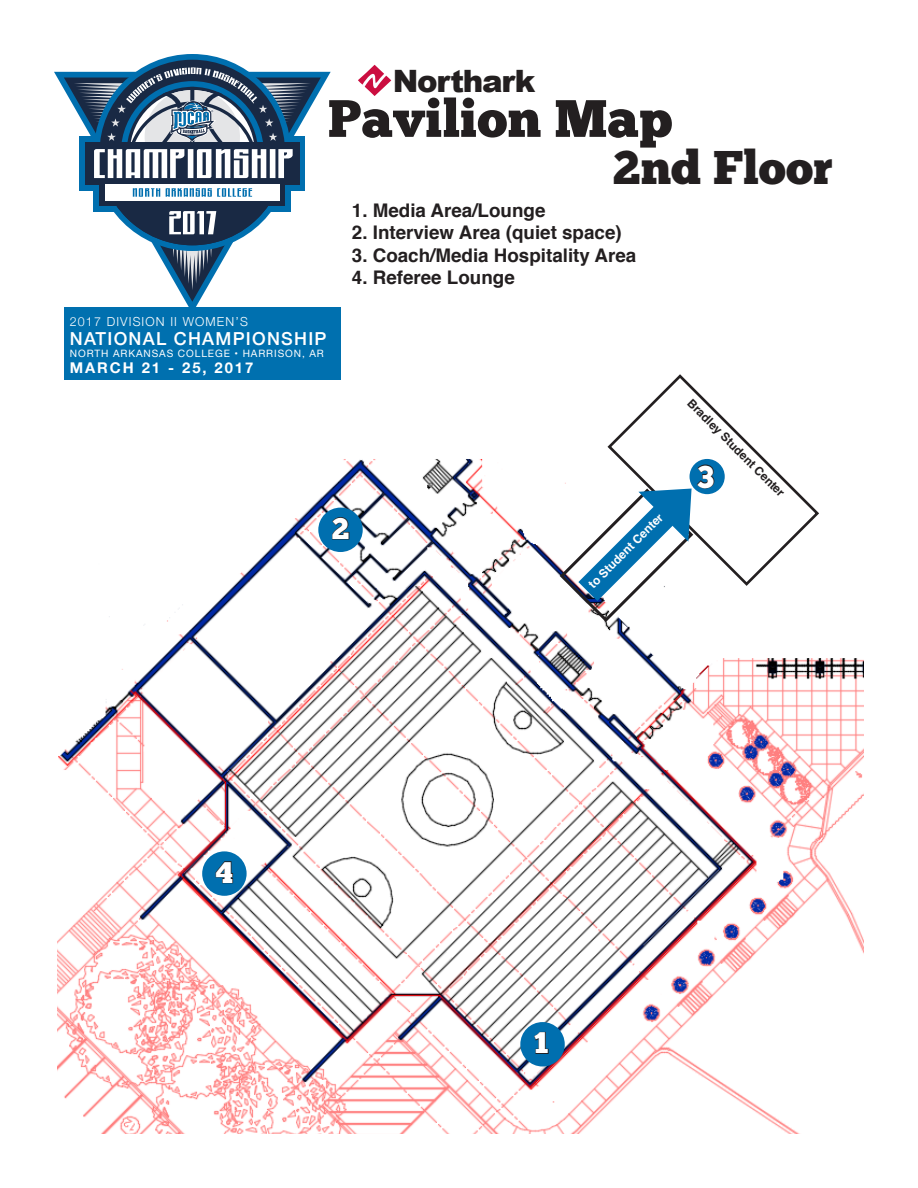
<style>
.page{position:relative;width:918px;height:1188px;background:#fff}
.page>*{position:absolute;margin:0;border:0;box-sizing:border-box;transform-origin:0 0}
.t1{font:52.5px "Chunk Five";color:#231f20}
.t2{font:47.25px "Chunk Five";color:#231f20}
.t3{font:31.5px "Chunk Five";color:#fff}
.t4{font:900 30.75px "Arial";letter-spacing:-.04em;color:#231f20}
.t5{font:29.85px "Chunk Five";color:#fff}
.t6{font:700 18.75px "Helvetica";color:#231f20}
.t7{font:500 18px "Helvetica Neue";letter-spacing:.07em;color:#fff}
.t8{font:700 14.85px "Helvetica Neue";letter-spacing:.13em;color:#fff}
.t9{font:300 12.45px "Helvetica Neue";letter-spacing:.09em;color:#fff}
.t10{font:700 11.85px "Helvetica";color:#231f20}
.t11{font:700 11.85px "Helvetica";color:#fff}
.t12{font:10.2px "Helvetica Neue";letter-spacing:.09em;color:#fff}
</style>
<div class="page">
<img style="left:57px;top:459px;width:807px;height:675px">
<svg style="left:358px;top:65px;width:33px;height:31px"></svg>
<svg style="left:54px;top:72px;width:277px;height:236px"></svg>
<svg style="left:64px;top:78px;width:257px;height:224px"></svg>
<svg style="left:74px;top:67px;width:237px;height:223px"></svg>
<div style="left:64px;top:308px;width:277px;height:72px;background:#0070af"></div>
<div style="left:520px;top:1022px;width:45px;height:44px;background:#006faf;border-radius:50%"></div>
<svg style="left:534px;top:1031px;width:15px;height:23px"></svg>
<div style="left:202px;top:851px;width:45px;height:45px;background:#006faf;border-radius:50%"></div>
<svg style="left:215px;top:861px;width:19px;height:23px"></svg>
<div style="left:318px;top:508px;width:45px;height:44px;background:#006faf;border-radius:50%"></div>
<svg style="left:332px;top:517px;width:18px;height:23px"></svg>
<svg style="left:606px;top:374px;width:215px;height:214px"></svg>
<div style="left:690px;top:459px;width:35px;height:35px;background:#006faf;border-radius:50%"></div>
<svg style="left:558px;top:464px;width:157px;height:160px"></svg>
<p class="t4" style="left:393px;top:59px;width:144px">Northark</p>
<p class="t1" style="left:328px;top:87px;width:346px">Pavilion Map</p>
<p class="t2" style="left:613px;top:139px;width:221px">2nd Floor</p>
<p class="t9" style="left:70px;top:311px;width:180px">2017 DIVISION II WOMEN’S</p>
<p class="t7" style="left:70px;top:324px;width:258px">NATIONAL CHAMPIONSHIP</p>
<p class="t12" style="left:70px;top:346px;width:256px">NORTH ARKANSAS COLLEGE • HARRISON, AR</p>
<p class="t8" style="left:70px;top:356px;width:185px">MARCH 21 - 25, 2017</p>
<p class="t6" style="left:352px;top:195px;width:195px">1. Media Area/Lounge</p>
<p class="t6" style="left:352px;top:217px;width:271px">2. Interview Area (quiet space)</p>
<p class="t6" style="left:352px;top:240px;width:286px">3. Coach/Media Hospitality Area</p>
<p class="t6" style="left:352px;top:263px;width:164px">4. Referee Lounge</p>
<p class="t5" style="left:332px;top:511px;width:19px">2</p>
<p class="t11" style="left:584px;top:579px;width:101px;rotate:-45deg">to Student Center</p>
<p class="t10" style="left:696px;top:394px;width:133px;rotate:45deg">Bradley Student Center</p>
<p class="t3" style="left:697px;top:458px;width:19px">3</p>
<p class="t5" style="left:216px;top:854px;width:19px">4</p>
<p class="t5" style="left:534px;top:1025px;width:16px">1</p>
</div>
